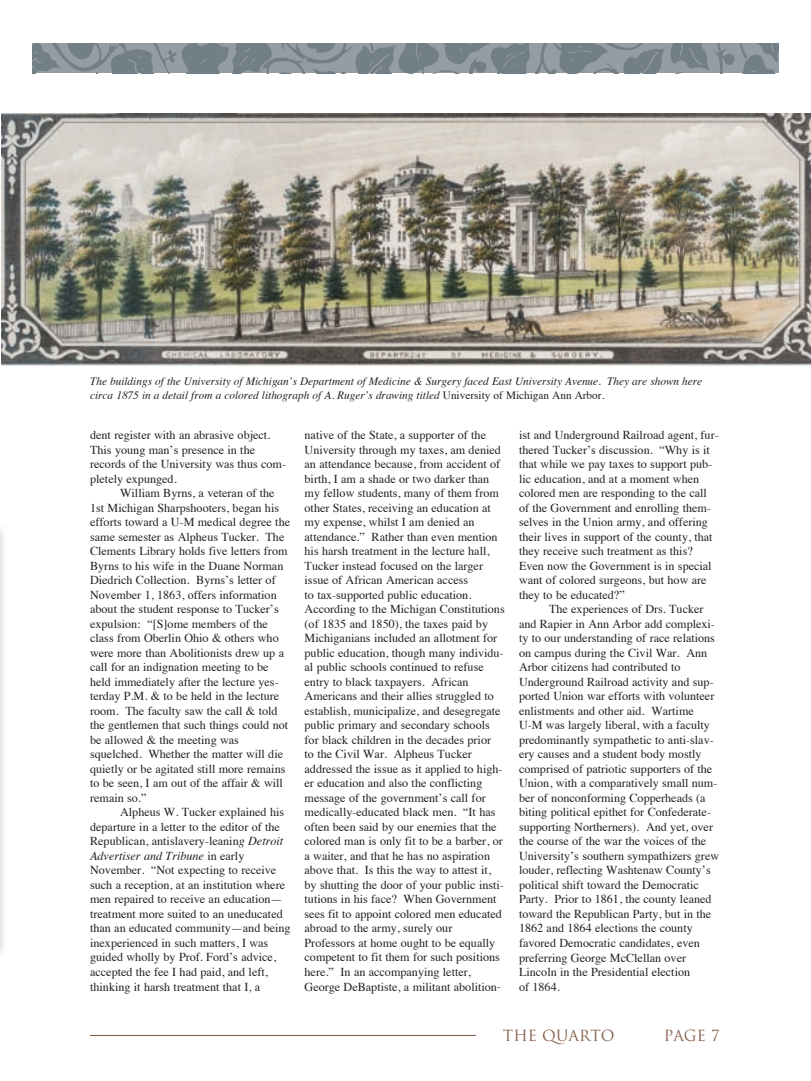
<style>
.page{position:relative;width:811px;height:1081px;background:#fff}
.page>*{position:absolute;margin:0;border:0;box-sizing:border-box;transform-origin:0 0}
.t1{font:15px "Trajan";color:#845e49}
.t2{font:12.12px/14.5px "Times";color:#231f20}
.t3{font:italic 11.25px/13.5px "Times";color:#231f20}
.s1{font-style:normal}
.s2{font-style:italic}
</style>
<div class="page">
<img style="left:32px;top:44px;width:746px;height:29px">
<hr style="left:90px;top:1034px;width:385px;height:1px;background:#845e49">
<img style="left:1px;top:114px;width:809px;height:252px">
<p class="t3" style="left:90px;top:374px;width:613px">The buildings of the University of Michigan’s Department of Medicine &amp; Surgery faced East University Avenue. They are shown here circa 1875 in a detail from a colored lithograph of A. Ruger’s drawing titled <span class="s1">University of Michigan Ann Arbor.</span></p>
<p class="t2" style="left:90px;top:426px;width:197px">dent register with an abrasive object.<br>This young man’s presence in the records of the University was thus com&shy;pletely expunged.</p>
<p class="t2" style="left:90px;top:484px;width:201px;text-indent:30px">William Byrns, a veteran of the 1st Michigan Sharpshooters, began his efforts toward a U-M medical degree the same semester as Alpheus Tucker. The Clements Library holds five letters from Byrns to his wife in the Duane Norman Diedrich Collection. Byrns’s letter of November 1, 1863, offers information about the student response to Tucker’s expulsion: “[S]ome members of the class from Oberlin Ohio &amp; others who were more than Abolitionists drew up a call for an indignation meeting to be held immediately after the lecture yes&shy;terday P.M. &amp; to be held in the lecture room. The faculty saw the call &amp; told the gentlemen that such things could not be allowed &amp; the meeting was squelched. Whether the matter will die quietly or be agitated still more remains to be seen, I am out of the affair &amp; will remain so.”</p>
<p class="t2" style="left:90px;top:803px;width:202px;text-indent:30px">Alpheus W. Tucker explained his departure in a letter to the editor of the Republican, antislavery-leanin<span class="s2">g Detroit Advertiser and Tribune</span> in early November. “Not expecting to receive such a reception, at an institution where men repaired to receive an education— treatment more suited to an uneducated than an educated community—and being inexperienced in such matters, I was guided wholly by Prof. Ford’s advice, accepted the fee I had paid, and left, thinking it harsh treatment that I, a</p>
<p class="t2" style="left:304px;top:426px;width:201px">native of the State, a supporter of the University through my taxes, am denied an attendance because, from accident of birth, I am a shade or two darker than my fellow students, many of them from other States, receiving an education at my expense, whilst I am denied an attendance.” Rather than even mention his harsh treatment in the lecture hall, Tucker instead focused on the larger issue of African American access<br>to tax-supported public education.<br>According to the Michigan Constitutions (of 1835 and 1850), the taxes paid by Michiganians included an allotment for public education, though many individu&shy;al public schools continued to refuse entry to black taxpayers. African Americans and their allies struggled to establish, municipalize, and desegregate public primary and secondary schools for black children in the decades prior<br>to the Civil War. Alpheus Tucker addressed the issue as it applied to high&shy;er education and also the conflicting message of the government’s call for medically-educated black men. “It has often been said by our enemies that the colored man is only fit to be a barber, or a waiter, and that he has no aspiration above that. Is this the way to attest it, by shutting the door of your public insti&shy;tutions in his face? When Government sees fit to appoint colored men educated abroad to the army, surely our Professors at home ought to be equally competent to fit them for such positions here.” In an accompanying letter, George DeBaptiste, a militant abolition-</p>
<p class="t2" style="left:518px;top:426px;width:201px">ist and Underground Railroad agent, fur&shy;thered Tucker’s discussion. “Why is it that while we pay taxes to support pub&shy;lic education, and at a moment when colored men are responding to the call of the Government and enrolling them&shy;selves in the Union army, and offering their lives in support of the county, that they receive such treatment as this?<br>Even now the Government is in special want of colored surgeons, but how are they to be educated?”</p>
<p class="t2" style="left:518px;top:600px;width:201px;text-indent:30px">The experiences of Drs. Tucker and Rapier in Ann Arbor add complexi&shy;ty to our understanding of race relations on campus during the Civil War. Ann Arbor citizens had contributed to Underground Railroad activity and sup&shy;ported Union war efforts with volunteer enlistments and other aid. Wartime U-M was largely liberal, with a faculty predominantly sympathetic to anti-slav&shy;ery causes and a student body mostly comprised of patriotic supporters of the Union, with a comparatively small num&shy;ber of nonconforming Copperheads (a biting political epithet for Confederate&shy;supporting Northerners). And yet, over the course of the war the voices of the University’s southern sympathizers grew louder, reflecting Washtenaw County’s political shift toward the Democratic Party. Prior to 1861, the county leaned toward the Republican Party, but in the 1862 and 1864 elections the county favored Democratic candidates, even preferring George McClellan over Lincoln in the Presidential election<br>of 1864.</p>
<p class="t1" style="left:502px;top:1025px;width:113px">THE QUARTO</p>
<p class="t1" style="left:663px;top:1025px;width:57px">PAGE 7</p>
</div>
